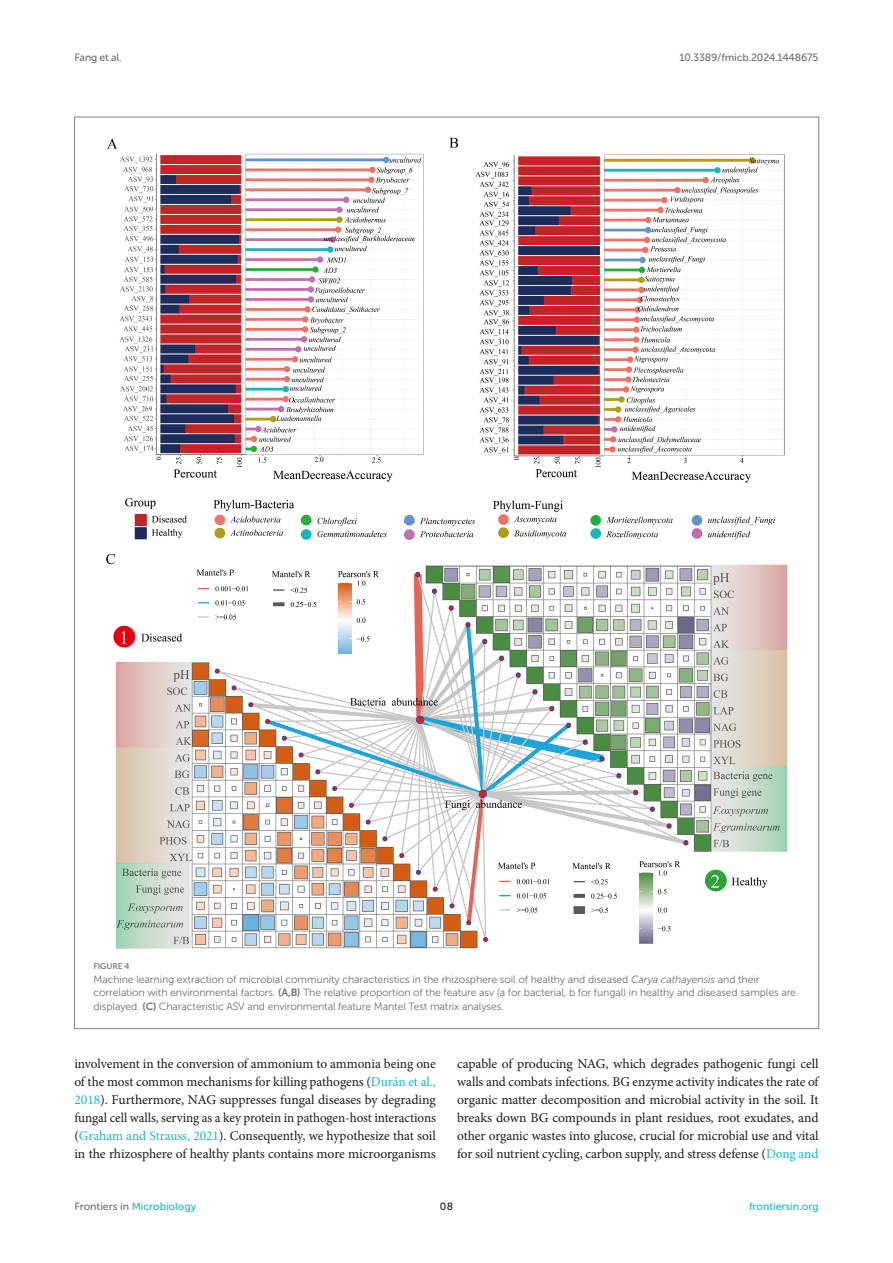
<style>
.page{position:relative;width:893px;height:1263px;background:#fff}
.page>*{position:absolute;margin:0;border:0;box-sizing:border-box;transform-origin:0 0}
.TEXT{font:13.5px/18px "Minion Pro";letter-spacing:-.01em;color:#1b1c1b;text-align:justify}
.FIG_LEG{font:10.5px/13.5px "Museo Sans 300";letter-spacing:-.01em;color:#706f70}
.t1{font:10.5px "Museo Sans 500";color:#1db5c3}
.t2{font:10.5px "Museo Sans 500";letter-spacing:-.015em;color:#706f70}
.t3{font:10.5px "Museo Sans 500";color:#1b1c1b}
.FIG_HD{font:8.25px "Museo Sans 700";letter-spacing:-.01em;color:#7e7f7f}
.s1{font-style:italic}
.s2{font-family:"Museo Sans 700"}
.s3{color:#1db5c3}
.s4{color:#706f70}
</style>
<div class="page">
<img style="left:106px;top:137px;width:682px;height:812px">
<p class="t2" style="left:74px;top:51px;width:49px">Fang et al.</p>
<p class="t2" style="left:679px;top:51px;width:141px">10.3389/fmicb.2024.1448675</p>
<p class="FIG_HD" style="left:94px;top:962px;width:37px">FIGURE 4</p>
<p class="FIG_LEG" style="left:94px;top:972px;width:704px">Machine learning extraction of microbial community characteristics in the rhizosphere soil of healthy and diseased <span class="s1">Carya cathayensis</span> and their correlation with environmental factors. <span class="s2">(A,B)</span> The relative proportion of the feature asv (a for bacterial, b for fungal) in healthy and diseased samples are displayed. <span class="s2">(C)</span> Characteristic ASV and environmental feature Mantel Test matrix analyses.</p>
<p class="TEXT" style="left:74px;top:1055px;width:363px">involvement in the conversion of ammonium to ammonia being one of the most common mechanisms for killing pathogens (<span class="s3">Durán et al., 2018</span>). Furthermore, NAG suppresses fungal diseases by degrading fungal cell walls, serving as a key protein in pathogen-host interactions (<span class="s3">Graham and Strauss, 2021</span>). Consequently, we hypothesize that soil in the rhizosphere of healthy plants contains more microorganisms</p>
<p class="TEXT" style="left:457px;top:1055px;width:363px">capable of producing NAG, which degrades pathogenic fungi cell walls and combats infections. BG enzyme activity indicates the rate of organic matter decomposition and microbial activity in the soil. It breaks down BG compounds in plant residues, root exudates, and other organic wastes into glucose, crucial for microbial use and vital for soil nutrient cycling, carbon supply, and stress defense (<span class="s3">Dong and</span></p>
<p class="t1" style="left:74px;top:1200px;width:123px"><span class="s4">Frontiers in</span> Microbiology</p>
<p class="t3" style="left:440px;top:1200px;width:15px">08</p>
<p class="t1" style="left:749px;top:1200px;width:71px">frontiersin.org</p>
</div>
